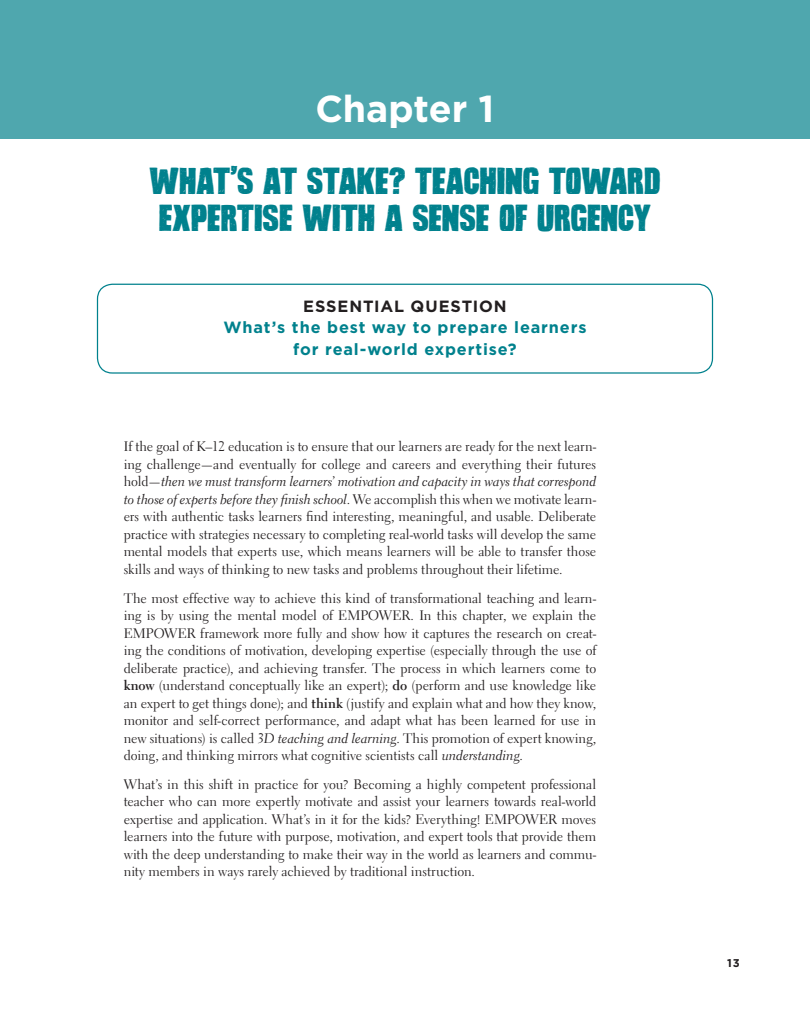
<style>
.page{position:relative;width:810px;height:1035px;background:#fff}
.page>*{position:absolute;margin:0;border:0;box-sizing:border-box;transform-origin:0 0}
.CH_TI{font:37.5px/37.5px "Hand Sketch Rough Poster";letter-spacing:-.005em;color:#00818d}
.CH_NU{font:700 37.5px "Gotham";letter-spacing:-.005em;color:#fff}
.SE1_TEXT{font:700 16.25px/21.2px "Gotham";letter-spacing:.05em;color:#00818d;text-align:center}
.TEXT_IND{font:13.75px/17.5px "Electra LT Std";color:#231f20;text-align:justify}
.TEXT{font:13.75px/17.5px "Electra LT Std";letter-spacing:-.005em;color:#231f20;text-align:justify}
.t1{font:700 11.25px "Gotham";color:#231f20}
.s1{color:#231f20}
.s2{font-family:"Electra LT Std Cursive"}
.s3{font-weight:700}
</style>
<div class="page">
<div style="left:0;top:0;width:810px;height:138px;background:#4fa7ae"></div>
<div style="left:97px;top:284px;width:616px;height:90px;border:1px solid #00818d;border-radius:15px"></div>
<p class="CH_NU" style="left:316px;top:84px;width:180px">Chapter 1</p>
<p class="CH_TI" style="left:149px;top:162px;width:513px">WHAT’S AT STAKE? TEACHING TOWARD<br>EXPERTISE WITH A SENSE OF URGENCY</p>
<p class="SE1_TEXT" style="left:223px;top:296px;width:365px"><span class="s1">ESSENTIAL QUESTION<br></span>What’s the best way to prepare learners for real-world expertise?</p>
<p class="TEXT" style="left:124px;top:438px;width:474px">If the goal of K–12 education is to ensure that our learners are ready for the next learn&shy;ing challenge—and eventually for college and careers and everything their futures hold—<span class="s2">then we must transform learners’ motivation and capacity in ways that correspond to those of experts before they finish school</span>. We accomplish this when we motivate learn&shy;ers with authentic tasks learners find interesting, meaningful, and usable. Deliberate practice with strategies necessary to completing real-world tasks will develop the same mental models that experts use, which means learners will be able to transfer those skills and ways of thinking to new tasks and problems throughout their lifetime.</p>
<p class="TEXT_IND" style="left:124px;top:589px;width:474px">The most effective way to achieve this kind of transformational teaching and learn&shy;ing is by using the mental model of EMPOWER. In this chapter, we explain the EMPOWER framework more fully and show how it captures the research on creat&shy;ing the conditions of motivation, developing expertise (especially through the use of deliberate practice), and achieving transfer. The process in which learners come to <span class="s3">know</span> (understand conceptually like an expert); <span class="s3">do</span> (perform and use knowledge like an expert to get things done); and <span class="s3">think</span> (justify and explain what and how they know, monitor and self-correct performance, and adapt what has been learned for use in new situations) is called <span class="s2">3D teaching and learning</span>. This promotion of expert knowing, doing, and thinking mirrors what cognitive scientists call <span class="s2">understanding</span>.</p>
<p class="TEXT_IND" style="left:124px;top:775px;width:474px">What’s in this shift in practice for you? Becoming a highly competent professional teacher who can more expertly motivate and assist your learners towards real-world expertise and application. What’s in it for the kids? Everything! EMPOWER moves learners into the future with purpose, motivation, and expert tools that provide them with the deep understanding to make their way in the world as learners and commu&shy;nity members in ways rarely achieved by traditional instruction.</p>
<p class="t1" style="left:727px;top:955px;width:14px">13</p>
</div>
